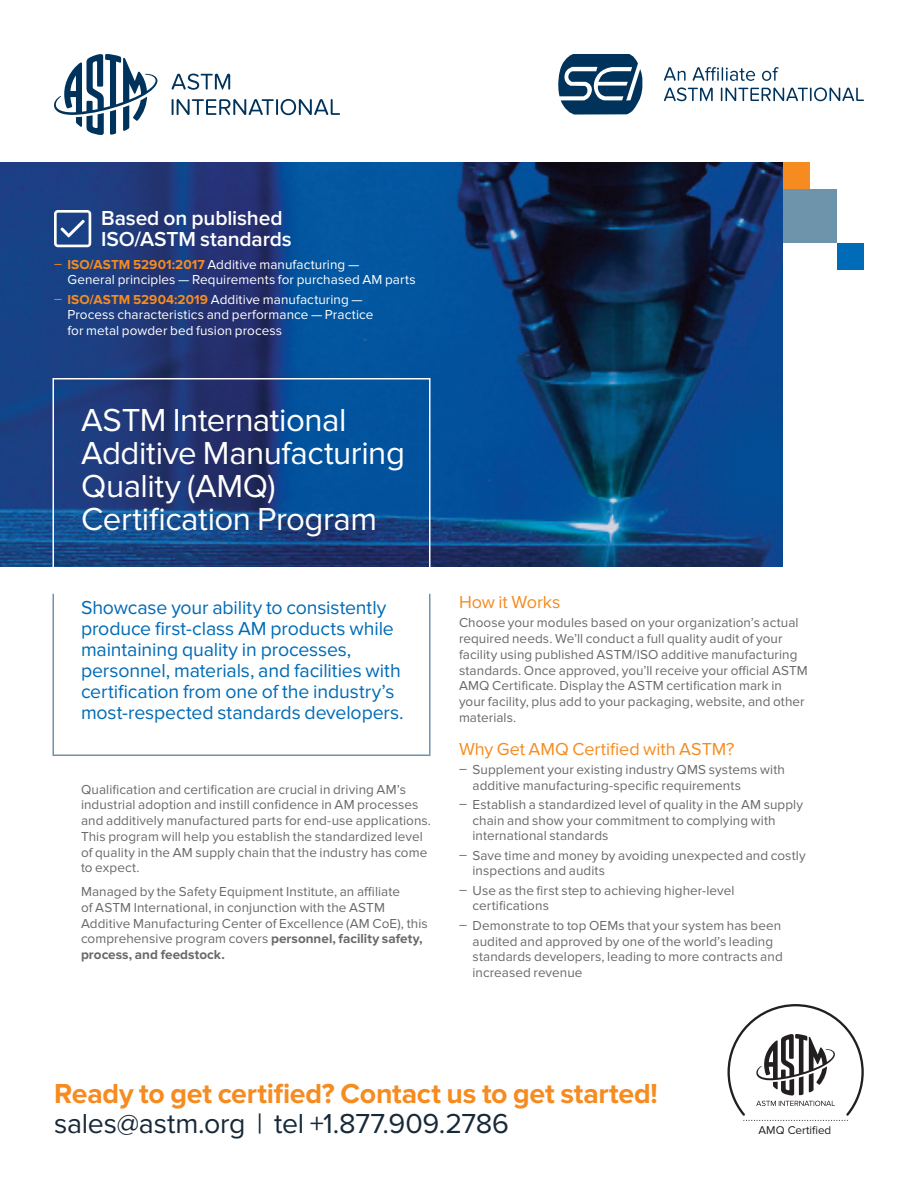
<style>
.page{position:relative;width:918px;height:1188px;background:#fff}
.page>*{position:absolute;margin:0;border:0;box-sizing:border-box;transform-origin:0 0}
._24_25pt_Regular{font:33px/33px "Proxima Nova";letter-spacing:-.015em;color:#fff}
._14_15pt_Bold{font:700 28.5px/30px "Proxima Nova";letter-spacing:-.01em;color:#f68b1f}
.Body_Text_9_10_5pt_R{font:600 21px/21px "Proxima Nova";letter-spacing:-.005em;color:#fff}
._12_13pt_Regular{font:19.5px/21px "Proxima Nova";letter-spacing:-.005em;color:#006bb6}
._12_13pt_Regular-2{font:18px "Proxima Nova";color:#f68b1f}
.Body_Text_9_10_5pt_R-2{font:13.5px/15.8px "Proxima Nova";letter-spacing:.005em;color:#69696c}
.t1{font:13.5px/15.8px "Proxima Nova";letter-spacing:.005em;color:#fff}
.t2{font:11.7px "Proxima Nova";color:#231f20}
.s1{color:#f68b1f}
.s2{font-weight:700;color:#f68b1f}
.s3{font-weight:700}
.s4{font-weight:400;color:#172938}
</style>
<div class="page">
<img style="left:0;top:162px;width:783px;height:405px">
<svg style="left:52px;top:593px;width:379px;height:163px"></svg>
<svg style="left:52px;top:377px;width:379px;height:190px;background:#184484"></svg>
<svg style="left:728px;top:1004px;width:136px;height:117px"></svg>
<div style="left:783px;top:162px;width:27px;height:27px;background:#f68b1f"></div>
<div style="left:783px;top:189px;width:54px;height:54px;background:#6e94ab"></div>
<div style="left:837px;top:243px;width:27px;height:27px;background:#006bb6"></div>
<svg style="left:54px;top:54px;width:103px;height:81px"></svg>
<svg style="left:172px;top:74px;width:58px;height:16px"></svg>
<svg style="left:172px;top:99px;width:168px;height:16px"></svg>
<svg style="left:558px;top:54px;width:84px;height:60px"></svg>
<svg style="left:664px;top:67px;width:22px;height:14px"></svg>
<svg style="left:693px;top:67px;width:62px;height:14px"></svg>
<svg style="left:762px;top:67px;width:17px;height:14px"></svg>
<svg style="left:664px;top:87px;width:49px;height:14px"></svg>
<svg style="left:721px;top:87px;width:143px;height:14px"></svg>
<svg style="left:54px;top:210px;width:37px;height:37px"></svg>
<p class="Body_Text_9_10_5pt_R" style="left:101px;top:208px;width:192px">Based on published<br>ISO/ASTM standards</p>
<p class="t1" style="left:68px;top:256px;width:350px;text-indent:-14px"><span class="s1">ͽ</span> <span class="s2">ISO/ASTM 52901:2017</span> Additive manufacturing —<br>General principles — Requirements for purchased AM parts</p>
<p class="t1" style="left:68px;top:291px;width:307px;text-indent:-14px"><span class="s1">ͽ</span> <span class="s2">ISO/ASTM 52904:2019</span> Additive manufacturing —<br>Process characteristics and performance — Practice for metal powder bed fusion process</p>
<p class="_24_25pt_Regular" style="left:81px;top:404px;width:325px">ASTM International<br>Additive Manufacturing<br>Quality (AMQ)<br>Certification Program</p>
<p class="_12_13pt_Regular" style="left:81px;top:597px;width:324px">Showcase your ability to consistently produce first-class AM products while maintaining quality in processes, personnel, materials, and facilities with certification from one of the industry’s most-respected standards developers.</p>
<p class="Body_Text_9_10_5pt_R-2" style="left:81px;top:782px;width:352px">Qualification and certification are crucial in driving AM’s industrial adoption and instill confidence in AM processes and additively manufactured parts for end-use applications.<br>This program will help you establish the standardized level of quality in the AM supply chain that the industry has come to expect.</p>
<p class="Body_Text_9_10_5pt_R-2" style="left:81px;top:884px;width:348px">Managed by the Safety Equipment Institute, an affiliate<br>of ASTM International, in conjunction with the ASTM Additive Manufacturing Center of Excellence (AM CoE), this comprehensive program covers <span class="s3">personnel, facility safety, process, and feedstock.</span></p>
<p class="_12_13pt_Regular-2" style="left:459px;top:592px;width:103px">How it Works</p>
<p class="Body_Text_9_10_5pt_R-2" style="left:459px;top:615px;width:350px">Choose your modules based on your organization’s actual required needs. We’ll conduct a full quality audit of your facility using published ASTM/ISO additive manufacturing standards. Once approved, you’ll receive your official ASTM AMQ Certificate. Display the ASTM certification mark in your facility, plus add to your packaging, website, and other materials.</p>
<p class="_12_13pt_Regular-2" style="left:459px;top:739px;width:277px">Why Get AMQ Certified with ASTM?</p>
<p class="Body_Text_9_10_5pt_R-2" style="left:472px;top:762px;width:314px;text-indent:-14px">ͽ Supplement your existing industry QMS systems with additive manufacturing-specific requirements</p>
<p class="Body_Text_9_10_5pt_R-2" style="left:472px;top:797px;width:332px;text-indent:-14px">ͽ Establish a standardized level of quality in the AM supply chain and show your commitment to complying with international standards</p>
<p class="Body_Text_9_10_5pt_R-2" style="left:472px;top:848px;width:335px;text-indent:-14px">ͽ Save time and money by avoiding unexpected and costly inspections and audits</p>
<p class="Body_Text_9_10_5pt_R-2" style="left:472px;top:883px;width:263px;text-indent:-14px">ͽ Use as the first step to achieving higher-level certifications</p>
<p class="Body_Text_9_10_5pt_R-2" style="left:472px;top:918px;width:312px;text-indent:-14px">ͽ Demonstrate to top OEMs that your system has been audited and approved by one of the world’s leading standards developers, leading to more contracts and increased revenue</p>
<p class="_14_15pt_Bold" style="left:54px;top:1079px;width:605px">Ready to get certified? Contact us to get started! <span class="s4">sales@astm.org | tel +1.877.909.2786</span></p>
<p class="t2" style="left:759px;top:1123px;width:74px">AMQ Certified</p>
</div>
